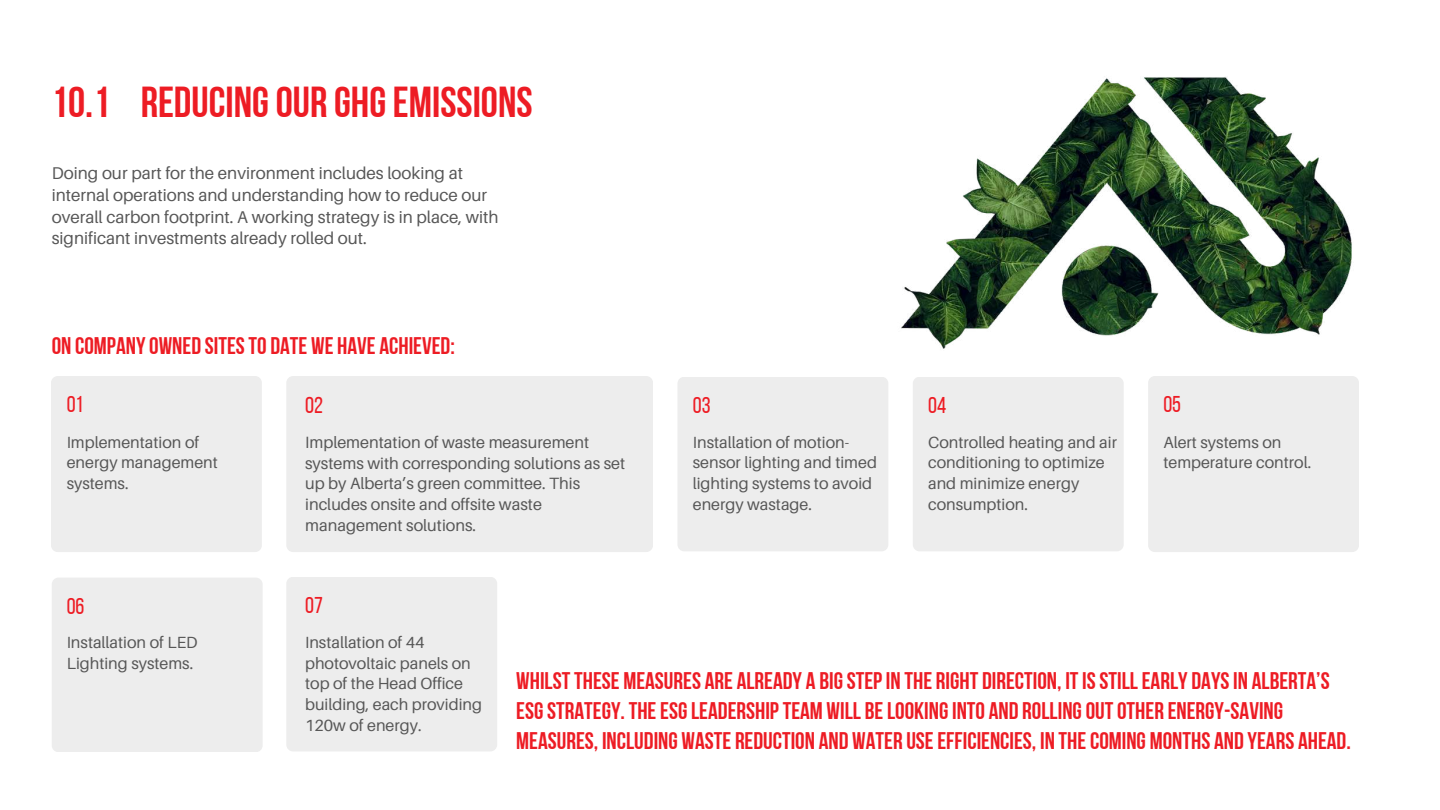
<style>
.page{position:relative;width:1440px;height:810px;background:#fff}
.page>*{position:absolute;margin:0;border:0;box-sizing:border-box;transform-origin:0 0}
.t1{font:43.2px "Bebas Neue Cyrillic";color:#ed1c24}
.t2{font:24px/30px "Bebas Neue Cyrillic";color:#ed1c24}
.t3{font:23px "Bebas Neue";color:#ed1c24}
.t4{font:22.8px "Bebas Neue";color:#ed1c24}
.t5{font:17px/21.8px "Aileron";color:#575757}
.t6{font:16.3px/20.8px "Aileron";color:#575757}
.t7{font:16.2px/20.6px "Aileron";color:#575757}
</style>
<div class="page">
<img style="left:901px;top:77px;width:451px;height:272px">
<div style="left:1148px;top:376px;width:211px;height:176px;background:#ededed;border-radius:7px"></div>
<div style="left:52px;top:578px;width:211px;height:174px;background:#ededed;border-radius:7px"></div>
<div style="left:286px;top:577px;width:211px;height:174px;background:#ededed;border-radius:7px"></div>
<div style="left:51px;top:376px;width:211px;height:176px;background:#ededed;border-radius:7px"></div>
<div style="left:677px;top:377px;width:211px;height:174px;background:#ededed;border-radius:7px"></div>
<div style="left:913px;top:377px;width:211px;height:174px;background:#ededed;border-radius:7px"></div>
<div style="left:286px;top:376px;width:367px;height:176px;background:#ededed;border-radius:7px"></div>
<h1 class="t1" style="left:51px;top:85px;width:61px">10.1</h1>
<h1 class="t1" style="left:141px;top:85px;width:394px">REDUCINGOUR GHGEMISSIONS</h1>
<p class="t5" style="left:52px;top:162px;width:448px">Doing our part for the environment includes looking at internal operations and understanding how to reduce our overall carbon footprint. A working strategy is in place, with significant investments already rolled out.</p>
<h2 class="t2" style="left:52px;top:333px;width:405px">ON COMPANY OWNED SITES TO DATE WE HAVE ACHIEVED:</h2>
<h3 class="t4" style="left:67px;top:395px;width:18px">01</h3>
<h3 class="t3" style="left:305px;top:395px;width:19px">02</h3>
<p class="t7" style="left:67px;top:431px;width:153px">Implementation of energy management systems.</p>
<p class="t6" style="left:305px;top:431px;width:322px">Implementation of waste measurement systems with corresponding solutions as set up by Alberta’s green committee. This includes onsite and offsite waste management solutions.</p>
<h3 class="t4" style="left:67px;top:597px;width:19px">06</h3>
<h3 class="t4" style="left:305px;top:596px;width:19px">07</h3>
<h3 class="t4" style="left:693px;top:396px;width:19px">03</h3>
<p class="t7" style="left:693px;top:431px;width:186px">Installation of motion&shy;sensor lighting and timed lighting systems to avoid energy wastage.</p>
<h3 class="t4" style="left:928px;top:396px;width:20px">04</h3>
<p class="t7" style="left:928px;top:431px;width:190px">Controlled heating and air conditioning to optimize and minimize energy consumption.</p>
<h3 class="t4" style="left:1163px;top:395px;width:19px">05</h3>
<p class="t7" style="left:1163px;top:431px;width:149px">Alert systems on temperature control.</p>
<p class="t7" style="left:67px;top:632px;width:132px">Installation of LED<br>Lighting systems.</p>
<p class="t7" style="left:305px;top:632px;width:179px">Installation of 44 photovoltaic panels on top of the Head Office building, each providing<br>120w of energy.</p>
<p class="t2" style="left:516px;top:668px;width:836px">WHILSTTHESE MEASURES ARE ALREADY A BIG STEPIN THE RIGHT DIRECTION, ITIS STILL EARLY DAYSIN ALBERTA’S<br>ESG STRATEGY.THEESGLEADERSHIPTEAM WILL BE LOOKINGINTO AND ROLLING OUTOTHER ENERGY-SAVING<br>MEASURES, INCLUDING WASTE REDUCTION AND WATER USE EFFICIENCIES, IN THE COMING MONTHS AND YEARS AHEAD.</p>
</div>
